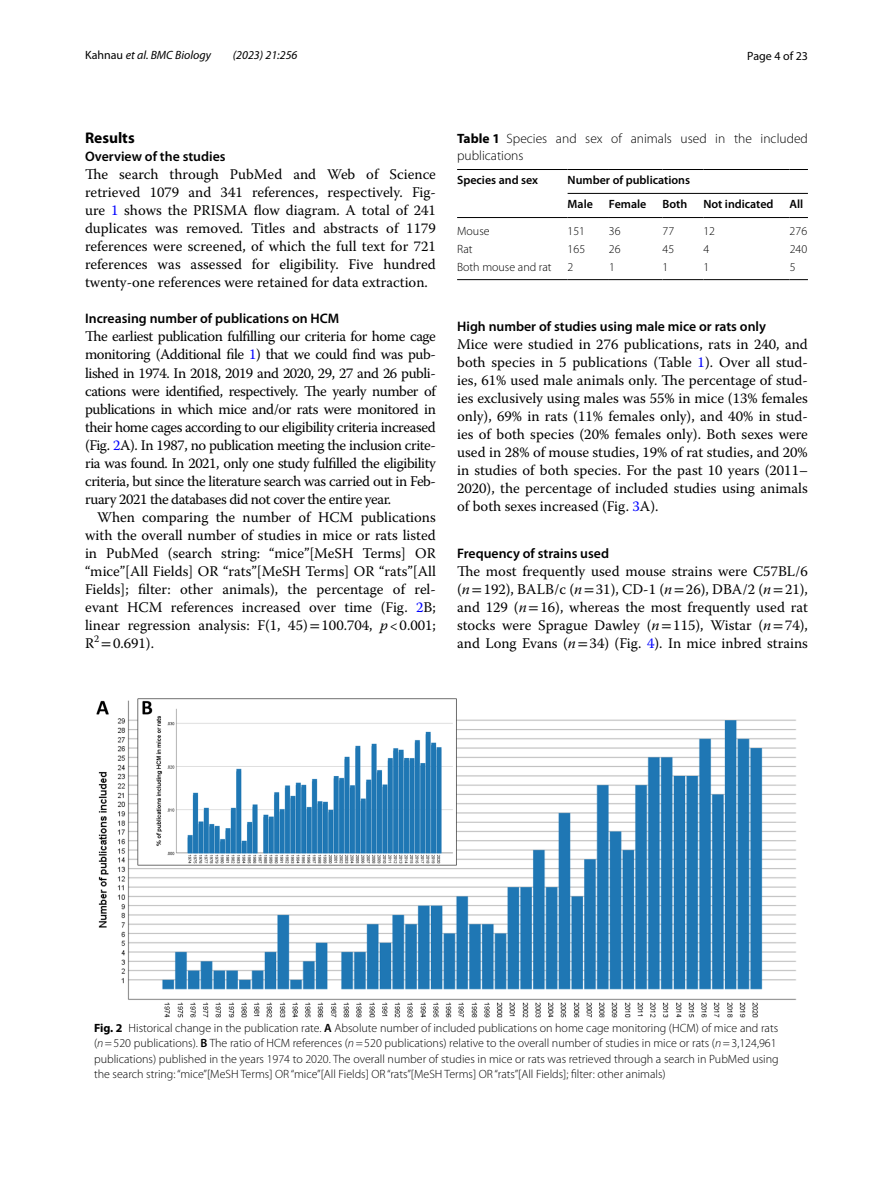
<style>
.page{position:relative;width:893px;height:1187px;background:#fff}
.page>*{position:absolute;margin:0;border:0;box-sizing:border-box;transform-origin:0 0}
.t1{font:700 15.45px "Myriad Pro";color:#000}
.t2{font:14.7px/18px "Warnock Pro";color:#000;text-align:justify}
.t3{font:600 13.8px "Myriad Pro";color:#000}
.t4{font:300 13.5px/16.5px "Myriad Pro";color:#000}
.t5{font:300 12px/15px "Myriad Pro";color:#000}
.t6{font:600 12px/23.9px "Myriad Pro";color:#000}
.t7{font:italic 12px "Myriad Pro";color:#000}
.t8{font:12px "Myriad Pro";color:#000}
.s1{font-style:normal}
.s2{color:#00f}
.s3{font-family:"STIX"}
.s4{font-style:italic}
.s5{font-weight:700}
.s6{font-weight:600}
</style>
<div class="page">
<img style="left:96px;top:698px;width:701px;height:319px">
<hr style="left:457px;top:169px;width:111px;height:1px;background:#000">
<hr style="left:457px;top:217px;width:111px;height:1px;background:#000">
<hr style="left:568px;top:169px;width:41px;height:1px;background:#000">
<hr style="left:609px;top:169px;width:53px;height:1px;background:#000">
<hr style="left:662px;top:169px;width:41px;height:1px;background:#000">
<hr style="left:703px;top:169px;width:87px;height:1px;background:#000">
<svg style="left:790px;top:169px;width:18px;height:1px"></svg>
<hr style="left:568px;top:217px;width:41px;height:1px;background:#000">
<hr style="left:609px;top:217px;width:53px;height:1px;background:#000">
<hr style="left:662px;top:217px;width:41px;height:1px;background:#000">
<hr style="left:703px;top:217px;width:87px;height:1px;background:#000">
<svg style="left:790px;top:217px;width:18px;height:1px"></svg>
<hr style="left:457px;top:279px;width:111px;height:1px;background:#000">
<hr style="left:568px;top:279px;width:41px;height:1px;background:#000">
<hr style="left:609px;top:279px;width:53px;height:1px;background:#000">
<hr style="left:662px;top:279px;width:41px;height:1px;background:#000">
<hr style="left:703px;top:279px;width:87px;height:1px;background:#000">
<svg style="left:790px;top:279px;width:18px;height:1px"></svg>
<hr style="left:568px;top:193px;width:240px;height:1px;background:#000">
<p class="t7" style="left:85px;top:48px;width:127px"><span class="s1">Kahnau</span> et al. BMC Biology</p>
<p class="t7" style="left:233px;top:48px;width:66px">(2023) 21:256</p>
<p class="t8" style="left:747px;top:48px;width:62px">Page 4 of 23</p>
<p class="t1" style="left:85px;top:128px;width:51px">Results</p>
<p class="t3" style="left:85px;top:148px;width:142px">Overview of the studies</p>
<p class="t2" style="left:85px;top:165px;width:352px">The search through PubMed and Web of Science retrieved 1079 and 341 references, respectively. Fig&shy;ure <span class="s2">1</span> shows the PRISMA flow diagram. A total of 241 duplicates was removed. Titles and abstracts of 1179 references were screened, of which the full text for 721 references was assessed for eligibility. Five hundred twenty-one references were retained for data extraction.</p>
<p class="t3" style="left:85px;top:310px;width:256px">Increasing number of publications on HCM</p>
<p class="t2" style="left:85px;top:327px;width:352px">The earliest publication fulfilling our criteria for home cage monitoring (Additional file <span class="s2">1</span>) that we could find was pub&shy;lished in 1974. In 2018, 2019 and 2020, 29, 27 and 26 publi&shy;cations were identified, respectively. The yearly number of publications in which mice and/or rats were monitored in their home cages according to our eligibility criteria increased (Fig. <span class="s2">2</span>A). In 1987, no publication meeting the inclusion crite&shy;ria was found. In 2021, only one study fulfilled the eligibility criteria, but since the literature search was carried out in Feb&shy;ruary 2021 the databases did not cover the entire year.</p>
<p class="t2" style="left:85px;top:507px;width:352px;text-indent:12px">When comparing the number of HCM publications with the overall number of studies in mice or rats listed in PubMed (search string: “mice”[MeSH Terms] OR “mice”[All Fields] OR “rats”[MeSH Terms] OR “rats”[All Fields]; filter: other animals), the percentage of rel&shy;evant HCM references increased over time (Fig. <span class="s2">2</span>B; linear regression analysis: F(1, 45)<span class="s3">=</span>100.704, <span class="s4">p</span>&lt;0.001; R<sup>2</sup> <span class="s3">=</span>0.691).</p>
<p class="t4" style="left:457px;top:130px;width:352px"><span class="s5">Table 1</span> Species and sex of animals used in the included publications</p>
<p class="t6" style="left:457px;top:168px;width:83px">Species and sex</p>
<p class="t6" style="left:568px;top:168px;width:124px">Number of publications<br>Male</p>
<p class="t6" style="left:609px;top:191px;width:39px">Female</p>
<p class="t6" style="left:662px;top:191px;width:26px">Both</p>
<p class="t6" style="left:703px;top:191px;width:72px">Not indicated</p>
<p class="t6" style="left:790px;top:191px;width:15px">All</p>
<p class="t5" style="left:457px;top:223px;width:34px">Mouse</p>
<p class="t5" style="left:568px;top:223px;width:19px">151</p>
<p class="t5" style="left:609px;top:223px;width:13px">36</p>
<p class="t5" style="left:662px;top:223px;width:13px">77</p>
<p class="t5" style="left:703px;top:223px;width:13px">12</p>
<p class="t5" style="left:790px;top:223px;width:19px">276</p>
<p class="t5" style="left:457px;top:241px;width:17px">Rat</p>
<p class="t5" style="left:568px;top:241px;width:19px">165</p>
<p class="t5" style="left:609px;top:241px;width:13px">26</p>
<p class="t5" style="left:662px;top:241px;width:13px">45</p>
<p class="t5" style="left:703px;top:241px;width:7px">4</p>
<p class="t5" style="left:790px;top:241px;width:19px">240</p>
<p class="t5" style="left:457px;top:260px;width:96px">Both mouse and rat</p>
<p class="t5" style="left:568px;top:260px;width:7px">2</p>
<p class="t5" style="left:609px;top:260px;width:7px">1</p>
<p class="t5" style="left:662px;top:260px;width:7px">1</p>
<p class="t5" style="left:703px;top:260px;width:7px">1</p>
<p class="t5" style="left:790px;top:260px;width:7px">5</p>
<p class="t3" style="left:457px;top:318px;width:310px">High number of studies using male mice or rats only</p>
<p class="t2" style="left:457px;top:335px;width:352px">Mice were studied in 276 publications, rats in 240, and both species in 5 publications (Table <span class="s2">1</span>). Over all stud&shy;ies, 61% used male animals only. The percentage of stud&shy;ies exclusively using males was 55% in mice (13% females only), 69% in rats (11% females only), and 40% in stud&shy;ies of both species (20% females only). Both sexes were used in 28% of mouse studies, 19% of rat studies, and 20% in studies of both species. For the past 10 years (2011– 2020), the percentage of included studies using animals of both sexes increased (Fig. <span class="s2">3</span>A).</p>
<p class="t3" style="left:457px;top:544px;width:153px">Frequency of strains used</p>
<p class="t2" style="left:457px;top:562px;width:352px">The most frequently used mouse strains were C57BL/6 (<span class="s4">n</span><span class="s3">=</span>192), BALB/c (<span class="s4">n</span><span class="s3">=</span>31), CD-1 (<span class="s4">n</span><span class="s3">=</span>26), DBA/2 (<span class="s4">n</span><span class="s3">=</span>21), and 129 (<span class="s4">n</span><span class="s3">=</span>16), whereas the most frequently used rat stocks were Sprague Dawley (<span class="s4">n</span><span class="s3">=</span>115), Wistar (<span class="s4">n</span><span class="s3">=</span>74), and Long Evans (<span class="s4">n</span><span class="s3">=</span>34) (Fig. <span class="s2">4</span>). In mice inbred strains</p>
<p class="t5" style="left:94px;top:1021px;width:686px"><span class="s5">Fig. 2</span> Historical change in the publication rate. <span class="s6">A</span> Absolute number of included publications on home cage monitoring (HCM) of mice and rats (<span class="s4">n</span>=520 publications). <span class="s6">B</span> The ratio of HCM references (<span class="s4">n</span>=520 publications) relative to the overall number of studies in mice or rats (<span class="s4">n</span>=3,124,961 publications) published in the years 1974 to 2020. The overall number of studies in mice or rats was retrieved through a search in PubMed using the search string: “mice”[MeSH Terms] OR “mice”[All Fields] OR “rats”[MeSH Terms] OR “rats”[All Fields]; filter: other animals)</p>
</div>
